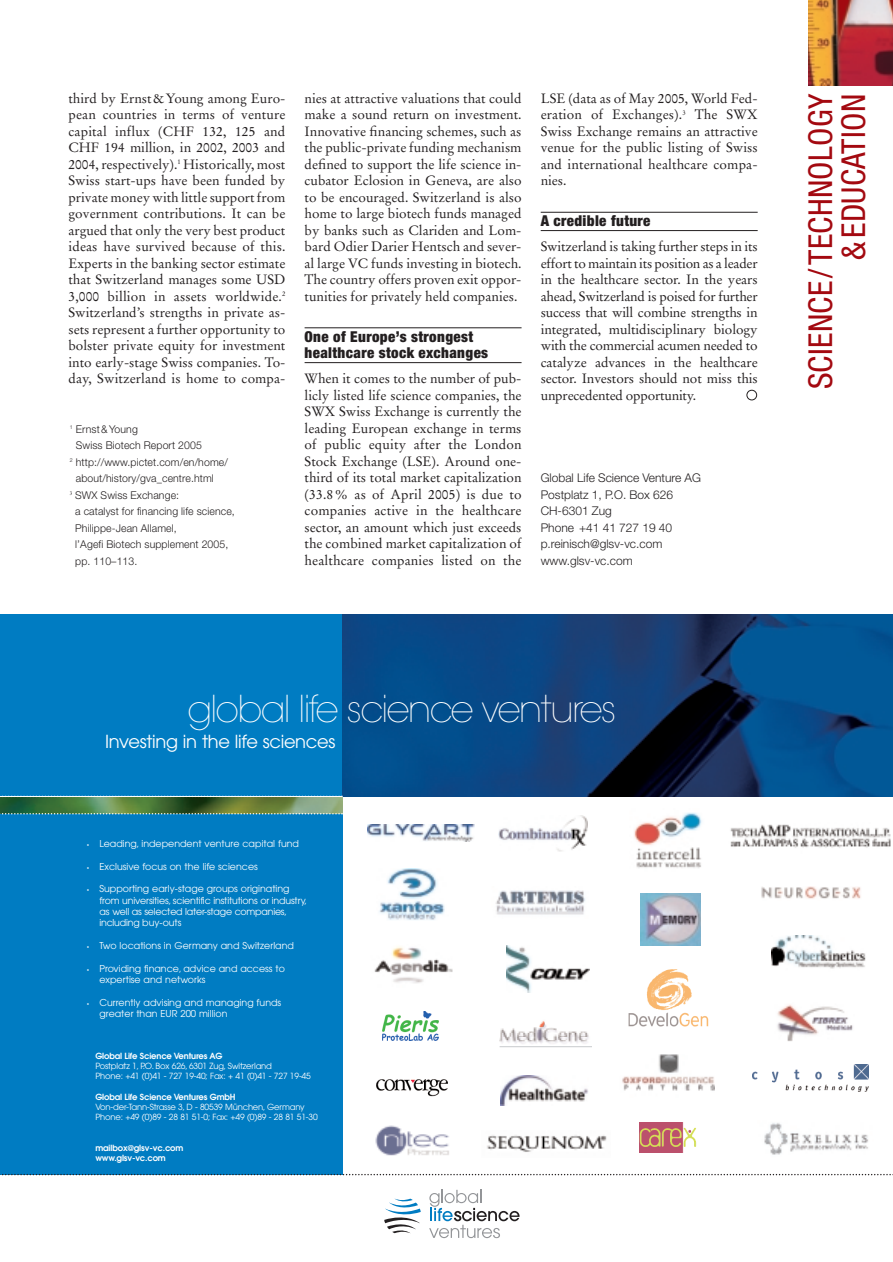
<style>
.page{position:relative;width:893px;height:1262px;background:#fff}
.page>*{position:absolute;margin:0;border:0;box-sizing:border-box;transform-origin:0 0}
.t1{font:200 36.75px "Avant Garde";letter-spacing:-.045em;color:#fff}
.t2{font:condensed 33px/33px "Helvetica Neue";letter-spacing:.01em;color:#a30910;text-align:right}
.t3{font:17.85px "Avant Garde";letter-spacing:-.015em;color:#fff}
.t4{font:900 condensed 15px/16.5px "Helvetica Neue";letter-spacing:.025em;color:#231f20}
.t5{font:13.5px/16.5px "Stempel Garamond";color:#231f20;text-align:justify}
.t6{font:13.5px "Zapf Dingbats";color:#fff}
.t7{font:300 12px/16.5px "Helvetica Neue";color:#231f20}
.t8{font:300 10.65px "Helvetica Neue";letter-spacing:.01em;color:#231f20}
.t9{font:9.45px/11.4px "Avant Garde";color:#fff}
.t10{font:8.4px/10.1px "Avant Garde";letter-spacing:-.015em;color:#fff}
.t11{font:600 8.4px/10.1px "Avant Garde";letter-spacing:-.015em;color:#fff}
.s1{font-size:5.25px}
</style>
<div class="page">
<hr style="left:540px;top:212px;width:217px;height:1px;background:#231f20">
<hr style="left:540px;top:230px;width:217px;height:1px;background:#231f20">
<hr style="left:304px;top:327px;width:217px;height:1px;background:#231f20">
<hr style="left:304px;top:362px;width:217px;height:1px;background:#231f20">
<img style="left:808px;top:0;width:84px;height:86px">
<div style="left:0;top:614px;width:342px;height:560px;background:#007cc2"></div>
<svg style="left:429px;top:1189px;width:90px;height:49px"></svg>
<svg style="left:384px;top:1198px;width:36px;height:35px"></svg>
<img style="left:342px;top:614px;width:550px;height:182px">
<svg style="left:0;top:1173px;width:891px;height:2px"></svg>
<img style="left:0;top:797px;width:342px;height:16px">
<svg style="left:0;top:795px;width:343px;height:2px"></svg>
<svg style="left:0;top:813px;width:343px;height:1px"></svg>
<img style="left:777px;top:1005px;width:76px;height:36px">
<img style="left:764px;top:1123px;width:104px;height:32px">
<img style="left:367px;top:825px;width:107px;height:16px">
<img style="left:507px;top:946px;width:82px;height:46px">
<img style="left:379px;top:869px;width:66px;height:51px">
<img style="left:382px;top:1011px;width:56px;height:29px">
<img style="left:753px;top:1064px;width:115px;height:27px">
<img style="left:634px;top:812px;width:68px;height:56px">
<img style="left:640px;top:893px;width:60px;height:52px">
<img style="left:374px;top:946px;width:79px;height:37px">
<img style="left:376px;top:1079px;width:71px;height:18px">
<img style="left:375px;top:1125px;width:74px;height:31px">
<svg style="left:771px;top:948px;width:1px;height:18px"></svg>
<img style="left:772px;top:935px;width:94px;height:34px">
<img style="left:496px;top:890px;width:89px;height:25px">
<img style="left:500px;top:1075px;width:88px;height:30px">
<img style="left:622px;top:1054px;width:92px;height:37px">
<img style="left:639px;top:1122px;width:57px;height:30px">
<img style="left:761px;top:886px;width:100px;height:13px">
<svg style="left:499px;top:1046px;width:93px;height:2px"></svg>
<img style="left:499px;top:1021px;width:90px;height:23px">
<img style="left:730px;top:824px;width:161px;height:24px">
<img style="left:499px;top:815px;width:88px;height:37px">
<img style="left:628px;top:969px;width:80px;height:57px">
<img style="left:487px;top:1135px;width:120px;height:17px">
<p class="t5" style="left:68px;top:91px;width:218px">third by Ernst&amp;Young among Euro&shy;pean countries in terms of venture capital influx (CHF 132, 125 and CHF 194 million, in 2002, 2003 and 2004, respectively).<sup>1</sup> Historically, most Swiss start-ups have been funded by private money with little support from government contributions. It can be argued that only the very best product ideas have survived because of this.<br>Experts in the banking sector estimate that Switzerland manages some USD 3,000 billion in assets worldwide.<sup>2<br></sup>Switzerland’s strengths in private as&shy;sets represent a further opportunity to bolster private equity for investment into early-stage Swiss companies. To&shy;day, Switzerland is home to compa-</p>
<p class="t5" style="left:304px;top:91px;width:218px">nies at attractive valuations that could make a sound return on investment.<br>Innovative financing schemes, such as the public-private funding mechanism defined to support the life science in&shy;cubator Eclosion in Geneva, are also to be encouraged. Switzerland is also home to large biotech funds managed by banks such as Clariden and Lom&shy;bard Odier Darier Hentsch and sever&shy;al large VC funds investing in biotech.<br>The country offers proven exit oppor&shy;tunities for privately held companies.</p>
<p class="t4" style="left:304px;top:329px;width:185px">One of Europe’s strongest healthcare stock exchanges</p>
<p class="t5" style="left:304px;top:371px;width:218px">When it comes to the number of pub&shy;licly listed life science companies, the SWX Swiss Exchange is currently the leading European exchange in terms of public equity after the London Stock Exchange (LSE). Around one&shy;third of its total market capitalization (33.8% as of April 2005) is due to companies active in the healthcare sector, an amount which just exceeds the combined market capitalization of healthcare companies listed on the</p>
<p class="t8" style="left:70px;top:425px;width:69px"><sup>1</sup> Ernst&amp;Young</p>
<p class="t8" style="left:76px;top:441px;width:128px">Swiss Biotech Report 2005</p>
<p class="t8" style="left:70px;top:458px;width:159px"><sup>2</sup> http://www.pictet.com/en/home/</p>
<p class="t8" style="left:76px;top:474px;width:139px">about/history/gva_centre.html</p>
<p class="t8" style="left:70px;top:491px;width:111px"><sup>3</sup> SWX Swiss Exchange:</p>
<p class="t8" style="left:75px;top:507px;width:161px">a catalyst for financing life science,</p>
<p class="t8" style="left:75px;top:524px;width:103px">Philippe-Jean Allamel,</p>
<p class="t8" style="left:75px;top:540px;width:155px">l’Agefi Biotech supplement 2005,</p>
<p class="t8" style="left:75px;top:557px;width:64px">pp. 110–113.</p>
<p class="t5" style="left:540px;top:91px;width:218px">LSE (data as of May 2005, World Fed&shy;eration of Exchanges).<sup>3</sup> The SWX Swiss Exchange remains an attractive venue for the public listing of Swiss and international healthcare compa&shy;nies.</p>
<p class="t4" style="left:540px;top:214px;width:111px">A credible future</p>
<p class="t5" style="left:540px;top:239px;width:218px">Switzerland is taking further steps in its effort to maintain its position as a leader in the healthcare sector. In the years ahead, Switzerland is poised for further success that will combine strengths in integrated, multidisciplinary biology with the commercial acumen needed to catalyze advances in the healthcare sector. Investors should not miss this unprecedented opportunity.</p>
<p class="t6" style="left:746px;top:387px;width:12px">●</p>
<p class="t7" style="left:540px;top:471px;width:162px">Global Life Science Venture AG<br>Postplatz 1, P.O. Box 626<br>CH-6301 Zug<br>Phone +41 41 727 19 40 p.reinisch@glsv-vc.com www.glsv-vc.com</p>
<h1 class="t1" style="left:187px;top:687px;width:430px">global life science ventures</h1>
<h3 class="t3" style="left:105px;top:735px;width:232px">Investing in the life sciences</h3>
<p class="t9" style="left:86px;top:838px;width:214px"><span class="s1">•</span> Leading, independent venture capital fund</p>
<p class="t9" style="left:86px;top:861px;width:173px"><span class="s1">•</span> Exclusive focus on the life sciences</p>
<p class="t9" style="left:99px;top:884px;width:209px;text-indent:-13px"><span class="s1">•</span> Supporting early-stage groups originating from universities, scientific institutions or industry, as well as selected later-stage companies, including buy-outs</p>
<p class="t9" style="left:86px;top:941px;width:209px"><span class="s1">•</span> Two locations in Germany and Switzerland</p>
<p class="t9" style="left:99px;top:963px;width:187px;text-indent:-13px"><span class="s1">•</span> Providing finance, advice and access to expertise and networks</p>
<p class="t9" style="left:99px;top:997px;width:183px;text-indent:-13px"><span class="s1">•</span> Currently advising and managing funds greater than EUR 200 million</p>
<p class="t11" style="left:95px;top:1051px;width:129px">Global Life Science Ventures AG</p>
<p class="t10" style="left:95px;top:1062px;width:217px">Postplatz 1, P.O. Box 626, 6301 Zug, Switzerland<br>Phone: +41 (0)41 - 727 19-40; Fax: + 41 (0)41 - 727 19-45</p>
<p class="t11" style="left:95px;top:1092px;width:142px">Global Life Science Ventures GmbH</p>
<p class="t10" style="left:95px;top:1102px;width:224px">Von-der-Tann-Strasse 3, D - 80539 München, Germany<br>Phone: +49 (0)89 - 28 81 51-0; Fax: +49 (0)89 - 28 81 51-30</p>
<p class="t11" style="left:95px;top:1144px;width:90px">mailbox@glsv-vc.com www.glsv-vc.com</p>
<h2 class="t2" style="left:806px;top:389px;width:297px;rotate:-90deg">SCIENCE/TECHNOLOGY &amp;EDUCATION</h2>
</div>
